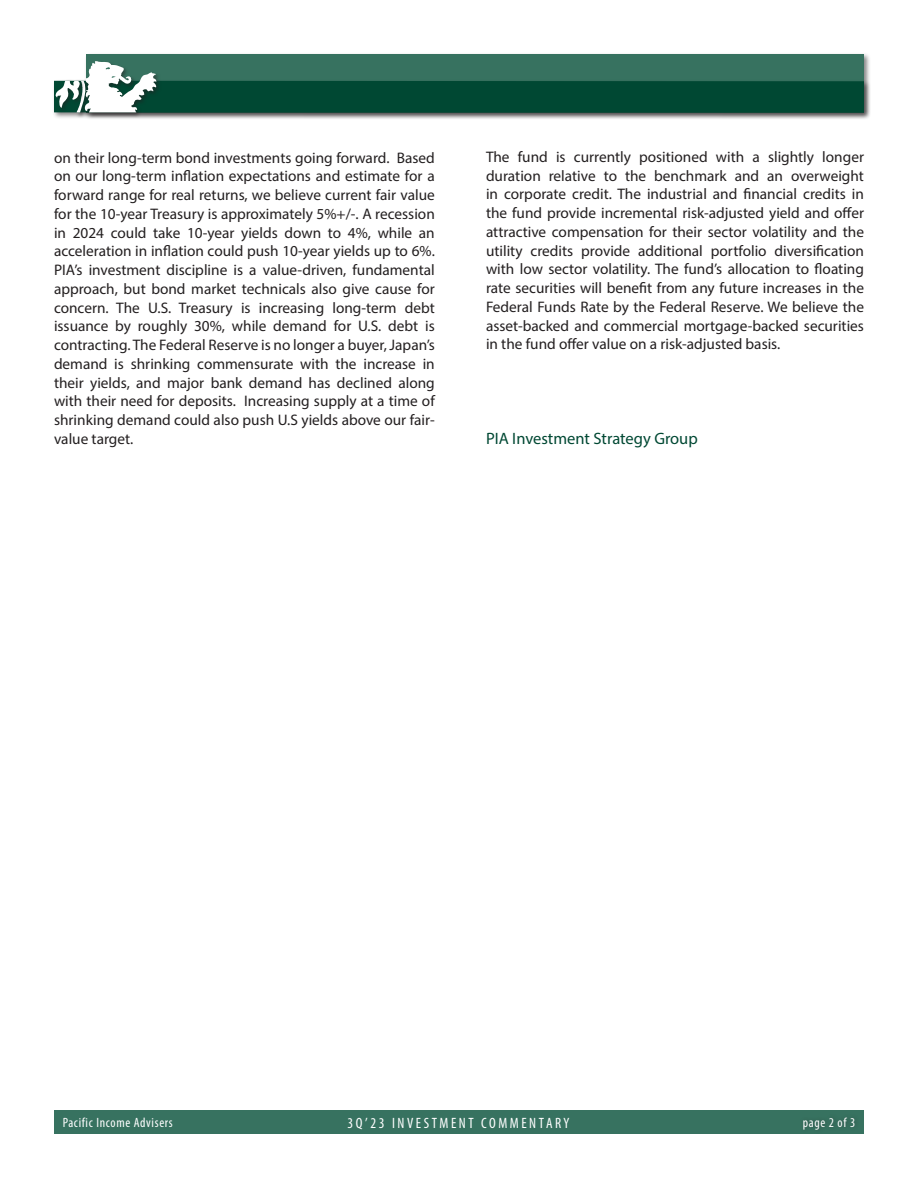
<style>
.page{position:relative;width:918px;height:1188px;background:#fff}
.page>*{position:absolute;margin:0;border:0;box-sizing:border-box;transform-origin:0 0}
.t1{font:16.5px "Myriad Pro";color:#004833}
.t2{font:15.3px/18.8px "Myriad Pro";color:#231f20;text-align:justify}
.t3{font:condensed 15px "Myriad Pro";letter-spacing:.17em;color:#fff}
.t4{font:condensed 13.5px "Myriad Pro";letter-spacing:.05em;color:#fff}
</style>
<div class="page">
<div style="left:54px;top:1111px;width:810px;height:23px;background:#377260"></div>
<div style="left:84px;top:52px;width:787px;height:67px;background:#231f20;opacity:.55"></div>
<div style="left:86px;top:54px;width:778px;height:58px;background:#377260"></div>
<div style="left:52px;top:79px;width:819px;height:41px;background:#231f20;opacity:.55"></div>
<div style="left:75px;top:80px;width:16px;height:38px;background:#231f20;opacity:.55"></div>
<div style="left:84px;top:60px;width:78px;height:58px;background:#231f20;opacity:.55"></div>
<svg style="left:54px;top:61px;width:810px;height:52px"></svg>
<div style="left:800px;top:1114px;width:60px;height:20px;background:#366e5d"></div>
<p class="t2" style="left:54px;top:148px;width:382px">on their long-term bond investments going forward. Based on our long-term inflation expectations and estimate for a forward range for real returns, we believe current fair value for the 10-year Treasury is approximately 5%+/-. A recession in 2024 could take 10-year yields down to 4%, while an acceleration in inflation could push 10-year yields up to 6%.<br>PIA’s investment discipline is a value-driven, fundamental approach, but bond market technicals also give cause for concern. The U.S. Treasury is increasing long-term debt issuance by roughly 30%, while demand for U.S. debt is contracting. The Federal Reserve is no longer a buyer, Japan’s demand is shrinking commensurate with the increase in their yields, and major bank demand has declined along with their need for deposits. Increasing supply at a time of shrinking demand could also push U.S yields above our fair&shy;value target.</p>
<p class="t2" style="left:486px;top:147px;width:380px">The fund is currently positioned with a slightly longer duration relative to the benchmark and an overweight in corporate credit. The industrial and financial credits in the fund provide incremental risk-adjusted yield and offer attractive compensation for their sector volatility and the utility credits provide additional portfolio diversification with low sector volatility. The fund’s allocation to floating rate securities will benefit from any future increases in the Federal Funds Rate by the Federal Reserve. We believe the asset-backed and commercial mortgage-backed securities in the fund offer value on a risk-adjusted basis.</p>
<p class="t1" style="left:486px;top:428px;width:213px">PIA Investment Strategy Group</p>
<p class="t4" style="left:63px;top:1114px;width:112px">Pacific Income Advisers</p>
<p class="t3" style="left:348px;top:1114px;width:223px">3Q’23 INVESTMENT COMMENTARY</p>
<p class="t4" style="left:803px;top:1114px;width:54px">page 2 of 3</p>
</div>
